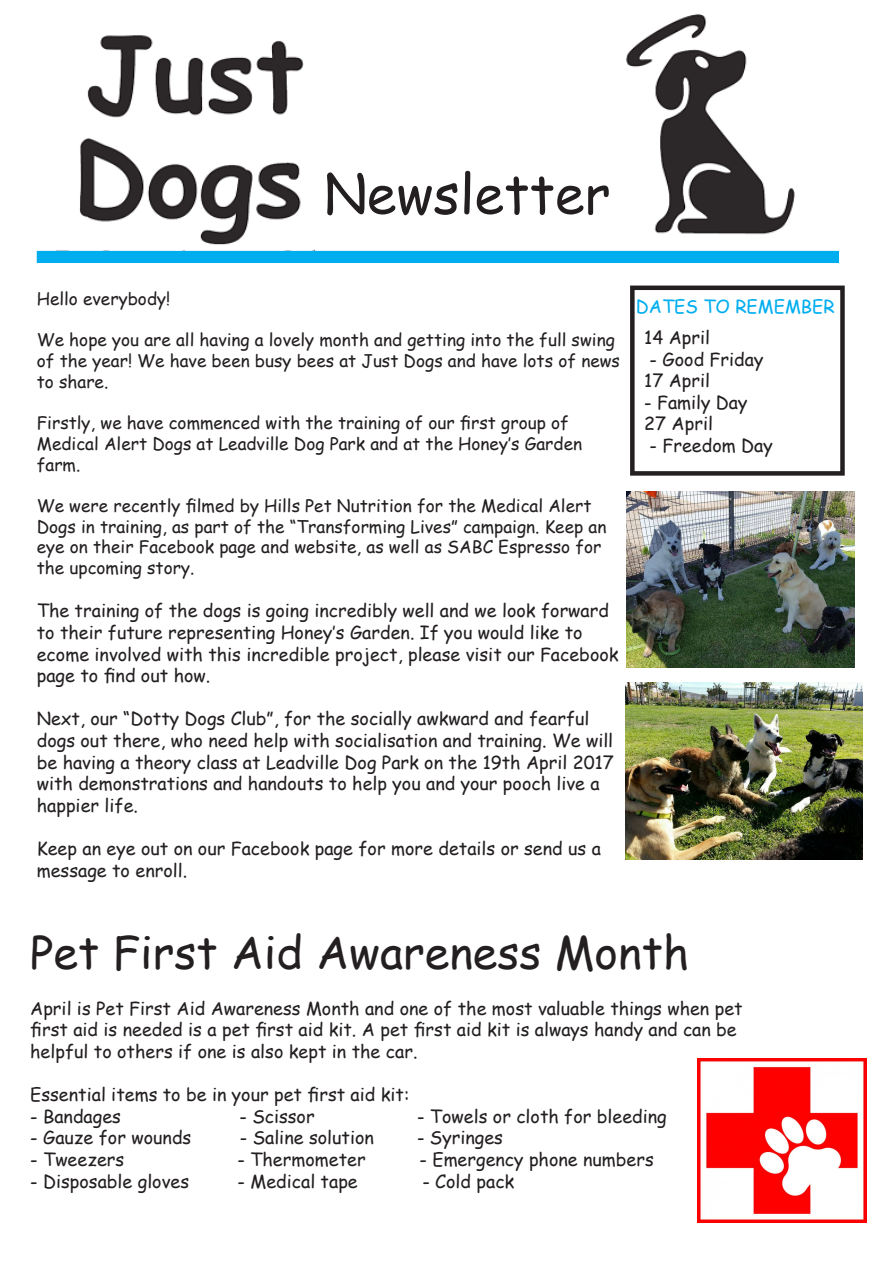
<style>
.page{position:relative;width:893px;height:1263px;background:#fff}
.page>*{position:absolute;margin:0;border:0;box-sizing:border-box;transform-origin:0 0}
.t1{font:54px "Comic Sans MS";color:#231f20}
.t2{font:45px "Comic Sans MS";color:#231f20}
.t3{font:18px/21.6px "Comic Sans MS";color:#231f20}
.t4{font:18px "Comic Sans MS";color:#00aeef}
.t5{font:17.25px/20.7px "Comic Sans MS";color:#231f20}
</style>
<div class="page">
<img style="left:37px;top:35px;width:277px;height:216px">
<div style="left:37px;top:251px;width:802px;height:12px;background:#00aeef"></div>
<img style="left:626px;top:13px;width:169px;height:222px">
<div style="left:630px;top:286px;width:215px;height:190px;border:4px solid #231f20"></div>
<img style="left:627px;top:491px;width:228px;height:177px">
<img style="left:626px;top:682px;width:236px;height:177px">
<img style="left:697px;top:1059px;width:170px;height:163px">
<p class="t1" style="left:324px;top:154px;width:288px">Newsletter</p>
<p class="t5" style="left:37px;top:288px;width:135px">Hello everybody!</p>
<p class="t5" style="left:37px;top:329px;width:585px">We hope you are all having a lovely month and getting into the full swing of the year! We have been busy bees at Just Dogs and have lots of news to share.</p>
<p class="t5" style="left:37px;top:412px;width:547px">Firstly, we have commenced with the training of our first group of<br>Medical Alert Dogs at Leadville Dog Park and at the Honey’s Garden farm.</p>
<p class="t5" style="left:37px;top:495px;width:571px">We were recently filmed by Hills Pet Nutrition for the Medical Alert Dogs in training, as part of the “Transforming Lives” campaign. Keep an eye on their Facebook page and website, as well as SABC Espresso for the upcoming story.</p>
<p class="t3" style="left:37px;top:599px;width:583px">The training of the dogs is going incredibly well and we look forward to their future representing Honey’s Garden. If you would like to ecome involved with this incredible project, please visit our Facebook page to find out how.</p>
<p class="t3" style="left:37px;top:707px;width:579px">Next, our “Dotty Dogs Club”, for the socially awkward and fearful dogs out there, who need help with socialisation and training. We will be having a theory class at Leadville Dog Park on the 19th April 2017 with demonstrations and handouts to help you and your pooch live a happier life.</p>
<p class="t3" style="left:37px;top:837px;width:566px">Keep an eye out on our Facebook page for more details or send us a message to enroll.</p>
<p class="t4" style="left:636px;top:293px;width:200px">DATES TO REMEMBER</p>
<p class="t3" style="left:644px;top:326px;width:67px">14 April</p>
<p class="t3" style="left:650px;top:348px;width:115px">- Good Friday</p>
<p class="t3" style="left:644px;top:369px;width:67px">17 April</p>
<p class="t3" style="left:644px;top:391px;width:105px">- Family Day</p>
<p class="t3" style="left:644px;top:412px;width:70px">27 April</p>
<p class="t3" style="left:650px;top:434px;width:125px">- Freedom Day</p>
<p class="t2" style="left:30px;top:920px;width:660px">Pet First Aid Awareness Month</p>
<p class="t3" style="left:30px;top:997px;width:714px">April is Pet First Aid Awareness Month and one of the most valuable things when pet first aid is needed is a pet first aid kit. A pet first aid kit is always handy and can be helpful to others if one is also kept in the car.</p>
<p class="t3" style="left:30px;top:1083px;width:381px">Essential items to be in your pet first aid kit:</p>
<p class="t3" style="left:30px;top:1105px;width:92px">- Bandages</p>
<p class="t3" style="left:239px;top:1105px;width:77px">- Scissor</p>
<p class="t3" style="left:417px;top:1105px;width:251px">- Towels or cloth for bleeding</p>
<p class="t3" style="left:30px;top:1126px;width:163px">- Gauze for wounds</p>
<p class="t3" style="left:240px;top:1126px;width:136px">- Saline solution</p>
<p class="t3" style="left:417px;top:1126px;width:88px">- Syringes</p>
<p class="t3" style="left:30px;top:1148px;width:96px">- Tweezers</p>
<p class="t3" style="left:237px;top:1148px;width:130px">- Thermometer</p>
<p class="t3" style="left:419px;top:1148px;width:236px">- Emergency phone numbers</p>
<p class="t3" style="left:30px;top:1170px;width:160px">- Disposable gloves</p>
<p class="t3" style="left:238px;top:1170px;width:122px">- Medical tape</p>
<p class="t3" style="left:422px;top:1170px;width:93px">- Cold pack</p>
</div>
